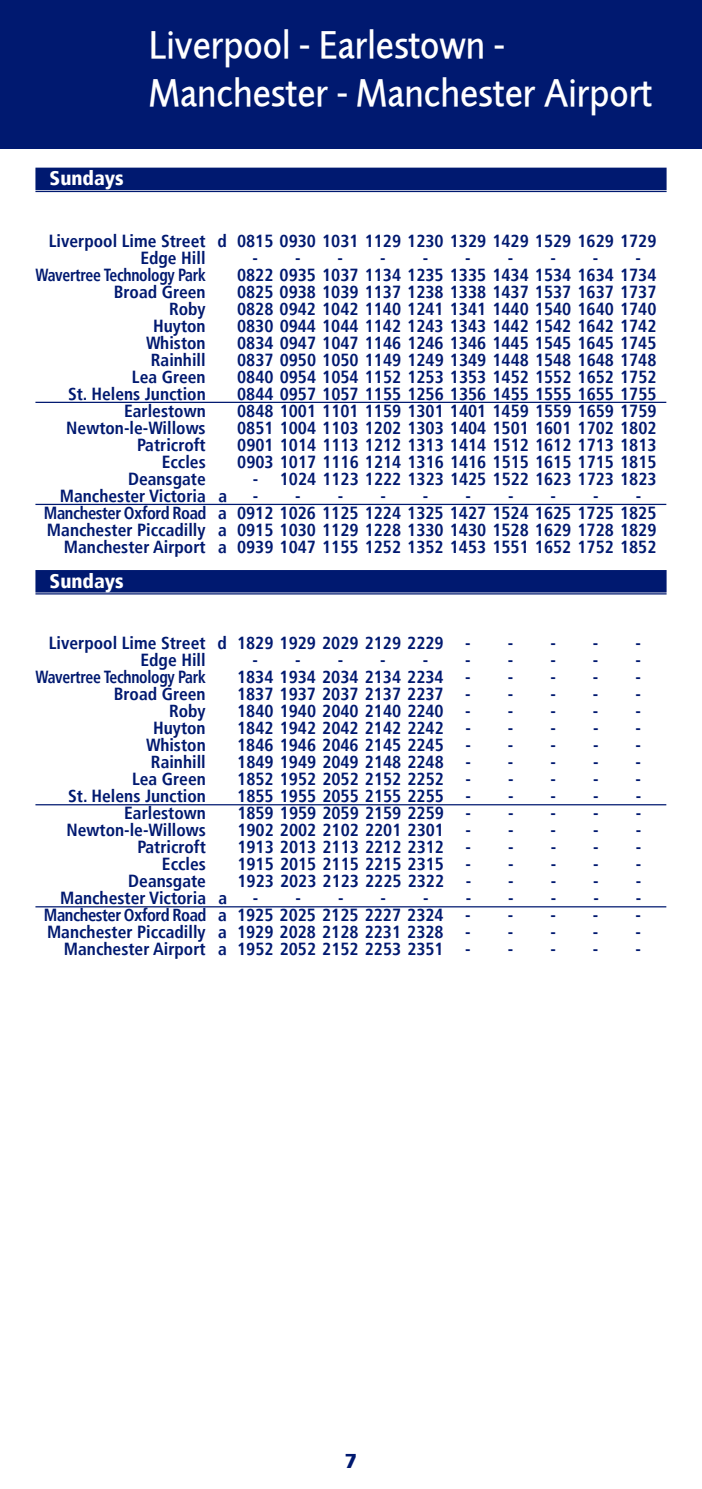
<style>
.page{position:relative;width:702px;height:1489px;background:#fff}
.page>*{position:absolute;margin:0;border:0;box-sizing:border-box;transform-origin:0 0}
.t1{font:500 40px/48px "Foundry Sans";color:#fff;scale:.9 1}
.t2{font:900 condensed 20px "Frutiger LT";color:#fff}
.t3{font:900 20px "Frutiger CE";color:#001970}
.t4{font:700 condensed 17.5px/17px "Frutiger LT";color:#001970}
.t5{font:700 condensed 17.5px "Frutiger LT";color:#001970;scale:.95 1}
.t6{font:700 condensed 17.5px "Frutiger LT";letter-spacing:-.02em;color:#001970;scale:.9 1}
</style>
<div class="page">
<div style="left:0;top:0;width:702px;height:149px;background:#001970"></div>
<div style="left:35px;top:168px;width:631px;height:22px;background:#001970"></div>
<hr style="left:35px;top:191px;width:631px;height:1px;background:#001970">
<hr style="left:35px;top:402px;width:631px;height:1px;background:#001970">
<hr style="left:35px;top:504px;width:631px;height:1px;background:#001970">
<div style="left:35px;top:570px;width:631px;height:22px;background:#001970"></div>
<hr style="left:35px;top:593px;width:631px;height:1px;background:#001970">
<hr style="left:35px;top:804px;width:631px;height:1px;background:#001970">
<hr style="left:35px;top:906px;width:631px;height:1px;background:#001970">
<p class="t2" style="left:50px;top:166px;width:76px">Sundays</p>
<h1 class="t1" style="left:149px;top:20px;width:561px">Liverpool - Earlestown -<br>Manchester - Manchester Airport</h1>
<p class="t4" style="left:140px;top:232px;width:517px;text-indent:-92px">Liverpool Lime Street d 0815 0930 1031 1129 1230 1329 1429 1529 1629 1729<br>Edge Hill</p>
<p class="t4" style="left:252px;top:249px;width:50px">- -</p>
<p class="t4" style="left:337px;top:249px;width:50px">- -</p>
<p class="t4" style="left:422px;top:249px;width:50px">- -</p>
<p class="t4" style="left:508px;top:249px;width:50px">- -</p>
<p class="t4" style="left:593px;top:249px;width:50px">- -</p>
<p class="t6" style="left:36px;top:264px;width:191px">Wavertree Technology Park</p>
<p class="t4" style="left:237px;top:266px;width:421px">0822 0935 1037 1134 1235 1335 1434 1534 1634 1734</p>
<p class="t4" style="left:114px;top:283px;width:93px">Broad Green</p>
<p class="t4" style="left:237px;top:283px;width:421px">0825 0938 1039 1137 1238 1338 1437 1537 1637 1737</p>
<p class="t4" style="left:169px;top:300px;width:38px">Roby</p>
<p class="t4" style="left:237px;top:300px;width:421px">0828 0942 1042 1140 1241 1341 1440 1540 1640 1740</p>
<p class="t4" style="left:153px;top:317px;width:54px">Huyton</p>
<p class="t4" style="left:237px;top:317px;width:421px">0830 0944 1044 1142 1243 1343 1442 1542 1642 1742</p>
<p class="t4" style="left:146px;top:334px;width:61px">Whiston</p>
<p class="t4" style="left:237px;top:334px;width:421px">0834 0947 1047 1146 1246 1346 1445 1545 1645 1745</p>
<p class="t4" style="left:151px;top:351px;width:56px">Rainhill</p>
<p class="t4" style="left:237px;top:351px;width:421px">0837 0950 1050 1149 1249 1349 1448 1548 1648 1748</p>
<p class="t4" style="left:132px;top:368px;width:75px">Lea Green</p>
<p class="t4" style="left:237px;top:368px;width:421px">0840 0954 1054 1152 1253 1353 1452 1552 1652 1752</p>
<p class="t4" style="left:68px;top:385px;width:139px">St. Helens Junction</p>
<p class="t4" style="left:237px;top:385px;width:421px">0844 0957 1057 1155 1256 1356 1455 1555 1655 1755</p>
<p class="t4" style="left:124px;top:402px;width:83px">Earlestown</p>
<p class="t4" style="left:237px;top:402px;width:421px">0848 1001 1101 1159 1301 1401 1459 1559 1659 1759</p>
<p class="t4" style="left:66px;top:419px;width:141px">Newton-le-Willows</p>
<p class="t4" style="left:237px;top:419px;width:421px">0851 1004 1103 1202 1303 1404 1501 1601 1702 1802</p>
<p class="t4" style="left:137px;top:436px;width:70px">Patricroft</p>
<p class="t4" style="left:237px;top:436px;width:421px">0901 1014 1113 1212 1313 1414 1512 1612 1713 1813</p>
<p class="t4" style="left:162px;top:453px;width:46px">Eccles</p>
<p class="t4" style="left:237px;top:453px;width:421px">0903 1017 1116 1214 1316 1416 1515 1615 1715 1815</p>
<p class="t4" style="left:128px;top:470px;width:79px">Deansgate</p>
<p class="t4" style="left:253px;top:470px;width:405px">- 1024 1123 1222 1323 1425 1522 1623 1723 1823</p>
<p class="t4" style="left:60px;top:487px;width:169px">Manchester Victoria a</p>
<p class="t4" style="left:253px;top:487px;width:50px">- -</p>
<p class="t4" style="left:338px;top:487px;width:50px">- -</p>
<p class="t4" style="left:423px;top:487px;width:50px">- -</p>
<p class="t4" style="left:508px;top:487px;width:50px">- -</p>
<p class="t4" style="left:593px;top:487px;width:50px">- -</p>
<p class="t5" style="left:44px;top:502px;width:646px">Manchester Oxford Road a 0912 1026 1125 1224 1325 1427 1524 1625 1725 1825</p>
<p class="t4" style="left:47px;top:521px;width:611px">Manchester Piccadilly a 0915 1030 1129 1228 1330 1430 1528 1629 1728 1829</p>
<p class="t4" style="left:64px;top:538px;width:594px">Manchester Airport a 0939 1047 1155 1252 1352 1453 1551 1652 1752 1852</p>
<p class="t2" style="left:50px;top:568px;width:76px">Sundays</p>
<p class="t4" style="left:49px;top:634px;width:423px">Liverpool Lime Street d 1829 1929 2029 2129 2229 -</p>
<p class="t4" style="left:508px;top:634px;width:50px">- -</p>
<p class="t4" style="left:593px;top:634px;width:50px">- -</p>
<p class="t4" style="left:140px;top:651px;width:67px">Edge Hill</p>
<p class="t4" style="left:252px;top:651px;width:50px">- -</p>
<p class="t4" style="left:337px;top:651px;width:50px">- -</p>
<p class="t4" style="left:423px;top:651px;width:50px">- -</p>
<p class="t4" style="left:508px;top:651px;width:50px">- -</p>
<p class="t4" style="left:593px;top:651px;width:50px">- -</p>
<p class="t6" style="left:36px;top:666px;width:191px">Wavertree Technology Park</p>
<p class="t4" style="left:237px;top:668px;width:235px">1834 1934 2034 2134 2234 -</p>
<p class="t4" style="left:507px;top:668px;width:50px">- -</p>
<p class="t4" style="left:593px;top:668px;width:50px">- -</p>
<p class="t4" style="left:114px;top:685px;width:93px">Broad Green</p>
<p class="t4" style="left:237px;top:685px;width:235px">1837 1937 2037 2137 2237 -</p>
<p class="t4" style="left:508px;top:685px;width:50px">- -</p>
<p class="t4" style="left:593px;top:685px;width:50px">- -</p>
<p class="t4" style="left:169px;top:702px;width:38px">Roby</p>
<p class="t4" style="left:237px;top:702px;width:235px">1840 1940 2040 2140 2240 -</p>
<p class="t4" style="left:508px;top:702px;width:50px">- -</p>
<p class="t4" style="left:593px;top:702px;width:50px">- -</p>
<p class="t4" style="left:153px;top:719px;width:54px">Huyton</p>
<p class="t4" style="left:237px;top:719px;width:235px">1842 1942 2042 2142 2242 -</p>
<p class="t4" style="left:508px;top:719px;width:50px">- -</p>
<p class="t4" style="left:593px;top:719px;width:50px">- -</p>
<p class="t4" style="left:146px;top:736px;width:61px">Whiston</p>
<p class="t4" style="left:237px;top:736px;width:235px">1846 1946 2046 2145 2245 -</p>
<p class="t4" style="left:508px;top:736px;width:50px">- -</p>
<p class="t4" style="left:593px;top:736px;width:50px">- -</p>
<p class="t4" style="left:151px;top:753px;width:56px">Rainhill</p>
<p class="t4" style="left:237px;top:753px;width:235px">1849 1949 2049 2148 2248 -</p>
<p class="t4" style="left:508px;top:753px;width:50px">- -</p>
<p class="t4" style="left:593px;top:753px;width:50px">- -</p>
<p class="t4" style="left:132px;top:770px;width:75px">Lea Green</p>
<p class="t4" style="left:237px;top:770px;width:235px">1852 1952 2052 2152 2252 -</p>
<p class="t4" style="left:508px;top:770px;width:50px">- -</p>
<p class="t4" style="left:593px;top:770px;width:50px">- -</p>
<p class="t4" style="left:68px;top:787px;width:139px">St. Helens Junction</p>
<p class="t4" style="left:237px;top:787px;width:235px">1855 1955 2055 2155 2255 -</p>
<p class="t4" style="left:508px;top:787px;width:50px">- -</p>
<p class="t4" style="left:593px;top:787px;width:50px">- -</p>
<p class="t4" style="left:124px;top:804px;width:83px">Earlestown</p>
<p class="t4" style="left:237px;top:804px;width:235px">1859 1959 2059 2159 2259 -</p>
<p class="t4" style="left:508px;top:804px;width:50px">- -</p>
<p class="t4" style="left:593px;top:804px;width:50px">- -</p>
<p class="t4" style="left:66px;top:821px;width:141px">Newton-le-Willows</p>
<p class="t4" style="left:237px;top:821px;width:235px">1902 2002 2102 2201 2301 -</p>
<p class="t4" style="left:508px;top:821px;width:50px">- -</p>
<p class="t4" style="left:593px;top:821px;width:50px">- -</p>
<p class="t4" style="left:137px;top:838px;width:70px">Patricroft</p>
<p class="t4" style="left:237px;top:838px;width:235px">1913 2013 2113 2212 2312 -</p>
<p class="t4" style="left:508px;top:838px;width:50px">- -</p>
<p class="t4" style="left:593px;top:838px;width:50px">- -</p>
<p class="t4" style="left:162px;top:855px;width:46px">Eccles</p>
<p class="t4" style="left:237px;top:855px;width:235px">1915 2015 2115 2215 2315 -</p>
<p class="t4" style="left:508px;top:855px;width:50px">- -</p>
<p class="t4" style="left:593px;top:855px;width:50px">- -</p>
<p class="t4" style="left:128px;top:872px;width:79px">Deansgate</p>
<p class="t4" style="left:237px;top:872px;width:235px">1923 2023 2123 2225 2322 -</p>
<p class="t4" style="left:508px;top:872px;width:50px">- -</p>
<p class="t4" style="left:593px;top:872px;width:50px">- -</p>
<p class="t4" style="left:60px;top:889px;width:169px">Manchester Victoria a</p>
<p class="t4" style="left:253px;top:889px;width:50px">- -</p>
<p class="t4" style="left:338px;top:889px;width:50px">- -</p>
<p class="t4" style="left:423px;top:889px;width:50px">- -</p>
<p class="t4" style="left:508px;top:889px;width:50px">- -</p>
<p class="t4" style="left:593px;top:889px;width:50px">- -</p>
<p class="t5" style="left:44px;top:904px;width:451px">Manchester Oxford Road a 1925 2025 2125 2227 2324 -</p>
<p class="t4" style="left:507px;top:906px;width:50px">- -</p>
<p class="t4" style="left:593px;top:906px;width:50px">- -</p>
<p class="t4" style="left:47px;top:923px;width:425px">Manchester Piccadilly a 1929 2028 2128 2231 2328 -</p>
<p class="t4" style="left:508px;top:923px;width:50px">- -</p>
<p class="t4" style="left:593px;top:923px;width:50px">- -</p>
<p class="t4" style="left:64px;top:940px;width:408px">Manchester Airport a 1952 2052 2152 2253 2351 -</p>
<p class="t4" style="left:508px;top:940px;width:50px">- -</p>
<p class="t4" style="left:593px;top:940px;width:50px">- -</p>
<p class="t3" style="left:345px;top:1448px;width:14px">7</p>
</div>
